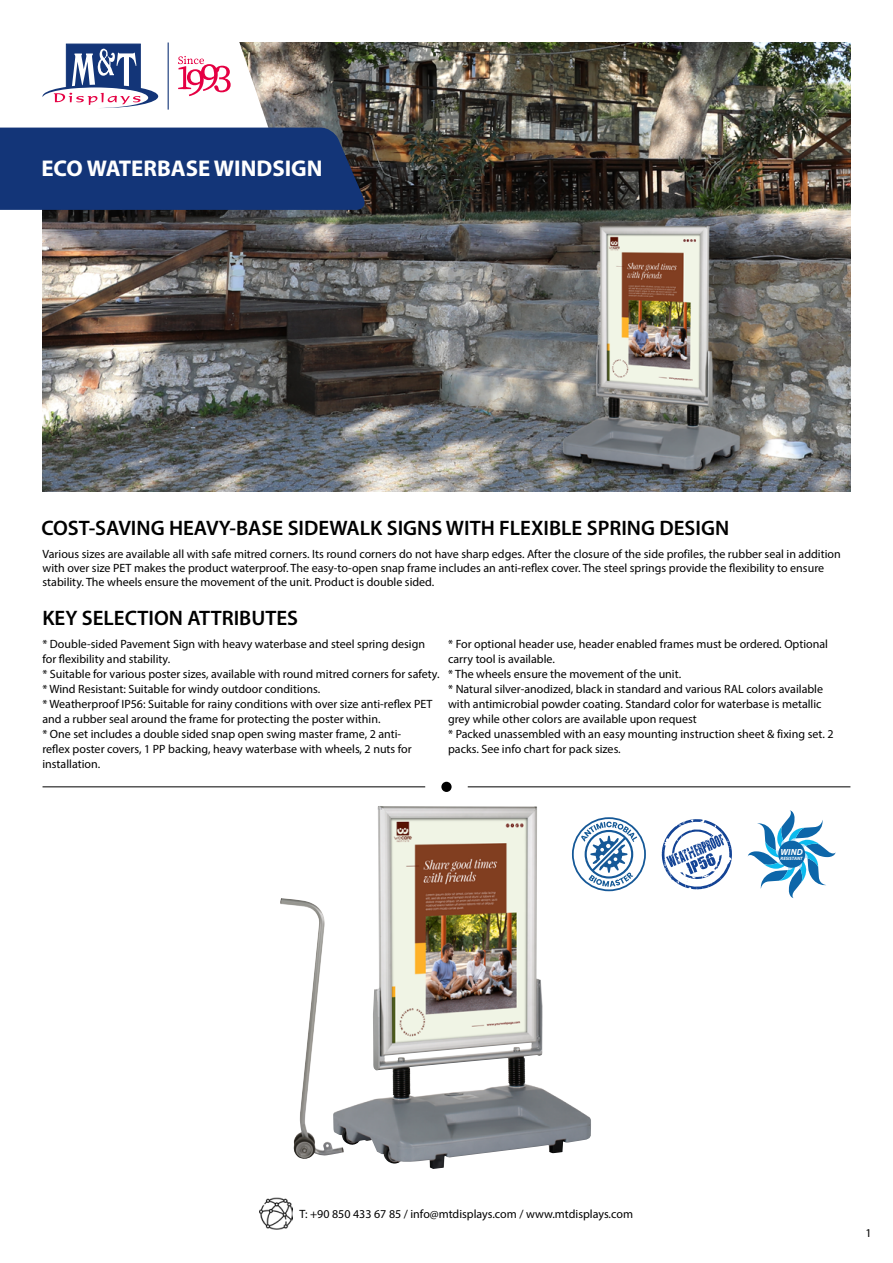
<style>
.page{position:relative;width:893px;height:1263px;background:#fff}
.page>*{position:absolute;margin:0;border:0;box-sizing:border-box;transform-origin:0 0}
.t1{font:700 22.8px "Myriad Pro";color:#fff}
.t2{font:600 21px "Myriad Pro";color:#000}
.t3{font:12px/15px "Myriad Pro";color:#000}
.t4{font:italic 700 8.85px "Myriad Pro";color:#fff}
.t5{font:italic 700 4.65px "Myriad Pro";color:#fff}
</style>
<div class="page">
<img style="left:260px;top:1197px;width:33px;height:33px">
<hr style="left:43px;top:786px;width:382px;height:1px;background:#000">
<hr style="left:468px;top:786px;width:382px;height:1px;background:#000">
<div style="left:441px;top:782px;width:11px;height:10px;background:#000;border-radius:50%"></div>
<svg style="left:591px;top:817px;width:55px;height:74px"></svg>
<svg style="left:747px;top:810px;width:89px;height:88px"></svg>
<div style="left:778px;top:841px;width:27px;height:27px;background:#0d66a9;border-radius:50%"></div>
<svg style="left:662px;top:819px;width:70px;height:70px"></svg>
<img style="left:280px;top:898px;width:53px;height:261px">
<img style="left:333px;top:806px;width:258px;height:363px">
<img style="left:43px;top:43px;width:807px;height:448px">
<svg style="left:0;top:42px;width:366px;height:168px"></svg>
<h1 class="t1" style="left:41px;top:154px;width:283px">ECO WATERBASE WINDSIGN</h1>
<h2 class="t2" style="left:41px;top:514px;width:689px">COST-SAVING HEAVY-BASE SIDEWALK SIGNS WITH FLEXIBLE SPRING DESIGN</h2>
<p class="t3" style="left:43px;top:546px;width:800px;line-height:14.4px">Various sizes are available all with safe mitred corners. Its round corners do not have sharp edges. After the closure of the side profiles, the rubber seal in addition with over size PET makes the product waterproof. The easy-to-open snap frame includes an anti-reflex cover. The steel springs provide the flexibility to ensure stability. The wheels ensure the movement of the unit. Product is double sided.</p>
<h2 class="t2" style="left:42px;top:604px;width:257px">KEY SELECTION ATTRIBUTES</h2>
<p class="t3" style="left:42px;top:636px;width:399px">* Double-sided Pavement Sign with heavy waterbase and steel spring design for flexibility and stability.<br>* Suitable for various poster sizes, available with round mitred corners for safety. * Wind Resistant: Suitable for windy outdoor conditions.<br>* Weatherproof IP56: Suitable for rainy conditions with over size anti-reflex PET and a rubber seal around the frame for protecting the poster within.<br>* One set includes a double sided snap open swing master frame, 2 anti-<br>reflex poster covers, 1 PP backing, heavy waterbase with wheels, 2 nuts for installation.</p>
<p class="t3" style="left:448px;top:636px;width:387px">* For optional header use, header enabled frames must be ordered. Optional carry tool is available.<br>* The wheels ensure the movement of the unit.<br>* Natural silver-anodized, black in standard and various RAL colors available with antimicrobial powder coating. Standard color for waterbase is metallic grey while other colors are available upon request<br>* Packed unassembled with an easy mounting instruction sheet &amp; fixing set. 2 packs. See info chart for pack sizes.</p>
<p class="t4" style="left:781px;top:846px;width:24px">WIND</p>
<p class="t5" style="left:781px;top:855px;width:24px">RESISTANT</p>
<p class="t3" style="left:299px;top:1206px;width:335px">T: +90 850 433 67 85 / info@mtdisplays.com / www.mtdisplays.com</p>
<p class="t3" style="left:865px;top:1225px;width:8px">1</p>
</div>
